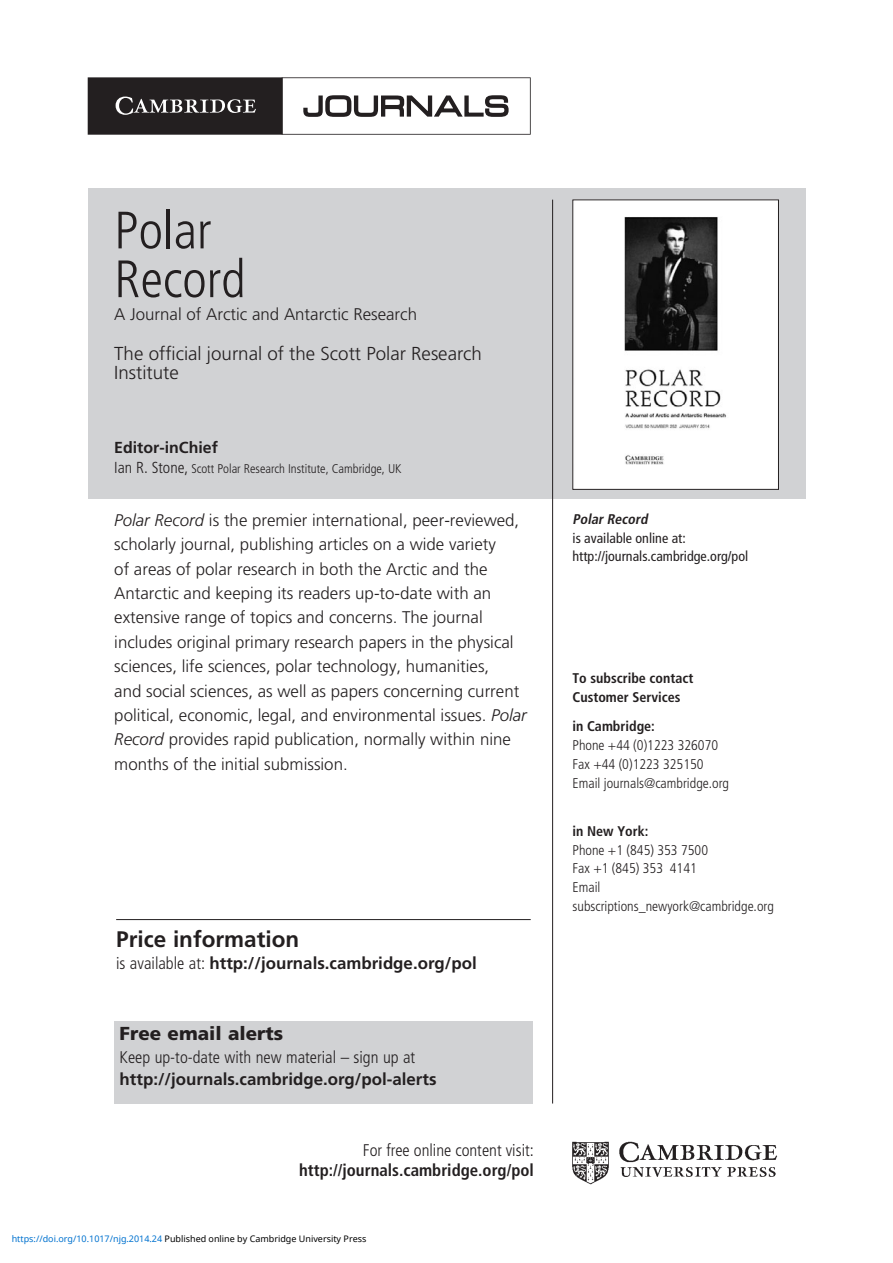
<style>
.page{position:relative;width:893px;height:1263px;background:#fff}
.page>*{position:absolute;margin:0;border:0;box-sizing:border-box;transform-origin:0 0}
.t1{font:300 condensed 52.5px/48.8px "Frutiger LT Std";color:#231f20}
.t2{font:700 22.5px "Frutiger LT Std";color:#231f20}
.t3{font:300 18.75px/18.8px "Frutiger LT Std";color:#231f20}
.t4{font:900 18.75px "Frutiger LT Std";color:#231f20}
.t5{font:300 16.8px/24.3px "Frutiger LT Std";color:#231f20}
.t6{font:700 16.8px/22.5px "Frutiger LT Std";color:#231f20}
.t7{font:700 condensed 16.8px/20.5px "Frutiger LT Std";color:#231f20;text-align:right}
.t8{font:700 15.9px "Frutiger LT Std";color:#231f20}
.t9{font:300 condensed 14.1px/18.8px "Frutiger LT Std";color:#231f20}
.t10{font:condensed 14.1px/18.8px "Frutiger LT Std";color:#231f20}
.t11{font:700 condensed 14.1px/18.8px "Frutiger LT Std";color:#231f20}
.t12{font:300 condensed 12.6px "Frutiger LT Std";color:#231f20}
.t13{font:9px "Noto Sans";color:#000}
.s1{font-size:15.9px}
.s2{font-style:italic}
.s3{font-weight:300;font-stretch:condensed}
.s4{font-weight:300}
.s5{color:#0172cf}
.s6{font-weight:700;font-style:italic}
.s7{font-weight:700}
</style>
<div class="page">
<div style="left:88px;top:188px;width:717px;height:311px;background:#d1d2d4"></div>
<hr style="left:552px;top:200px;width:1px;height:903px;background:#231f20">
<img style="left:572px;top:1141px;width:206px;height:44px">
<svg style="left:88px;top:77px;width:443px;height:58px"></svg>
<img style="left:574px;top:202px;width:203px;height:286px">
<div style="left:572px;top:200px;width:207px;height:290px;border:1px solid #231f20"></div>
<div style="left:114px;top:1021px;width:419px;height:82px;background:#d1d2d4"></div>
<hr style="left:116px;top:919px;width:415px;height:1px;background:#231f20">
<p class="t1" style="left:114px;top:209px;width:133px">Polar<br>Record</p>
<p class="t5" style="left:114px;top:303px;width:304px">A Journal of Arctic and Antarctic Research</p>
<p class="t3" style="left:114px;top:345px;width:369px">The official journal of the Scott Polar Research<br>Institute</p>
<p class="t8" style="left:114px;top:440px;width:105px">Editor-inChief</p>
<p class="t12" style="left:114px;top:463px;width:289px"><span class="s1">Ian R. Stone,</span> Scott Polar Research Institute, Cambridge, UK</p>
<p class="t5" style="left:114px;top:509px;width:414px"><span class="s2">Polar Record</span> is the premier international, peer-reviewed, scholarly journal, publishing articles on a wide variety<br>of areas of polar research in both the Arctic and the Antarctic and keeping its readers up-to-date with an extensive range of topics and concerns. The journal includes original primary research papers in the physical sciences, life sciences, polar technology, humanities,<br>and social sciences, as well as papers concerning current political, economic, legal, and environmental issues. <span class="s2">Polar Record</span> provides rapid publication, normally within nine months of the initial submission.</p>
<p class="t2" style="left:116px;top:928px;width:185px">Price information</p>
<p class="t6" style="left:116px;top:953px;width:362px"><span class="s3">is available at:</span> http://journals.cambridge.org/pol</p>
<p class="t4" style="left:120px;top:1023px;width:165px">Free email alerts</p>
<p class="t6" style="left:120px;top:1046px;width:318px"><span class="s3">Keep up-to-date with new material – sign up at </span>http://journals.cambridge.org/pol-alerts</p>
<p class="t7" style="left:299px;top:1140px;width:236px"><span class="s4">For free online content visit: </span>http://journals.cambridge.org/pol</p>
<p class="t13" style="left:12px;top:1232px;width:356px"><span class="s5">https://doi.org/10.1017/njg.2014.24</span> Published online by Cambridge University Press</p>
<p class="t10" style="left:572px;top:510px;width:177px"><span class="s6">Polar Record<br></span>is available online at: http://journals.cambridge.org/pol</p>
<p class="t11" style="left:572px;top:670px;width:122px">To subscribe contact<br>Customer Services</p>
<p class="t9" style="left:572px;top:718px;width:158px"><span class="s7">in Cambridge:<br></span>Phone +44 (0)1223 326070<br>Fax +44 (0)1223 325150<br>Email journals@cambridge.org</p>
<p class="t9" style="left:572px;top:822px;width:203px"><span class="s7">in New York:<br></span>Phone +1 (845) 353 7500<br>Fax +1 (845) 353 4141<br>Email subscriptions_newyork@cambridge.org</p>
</div>
